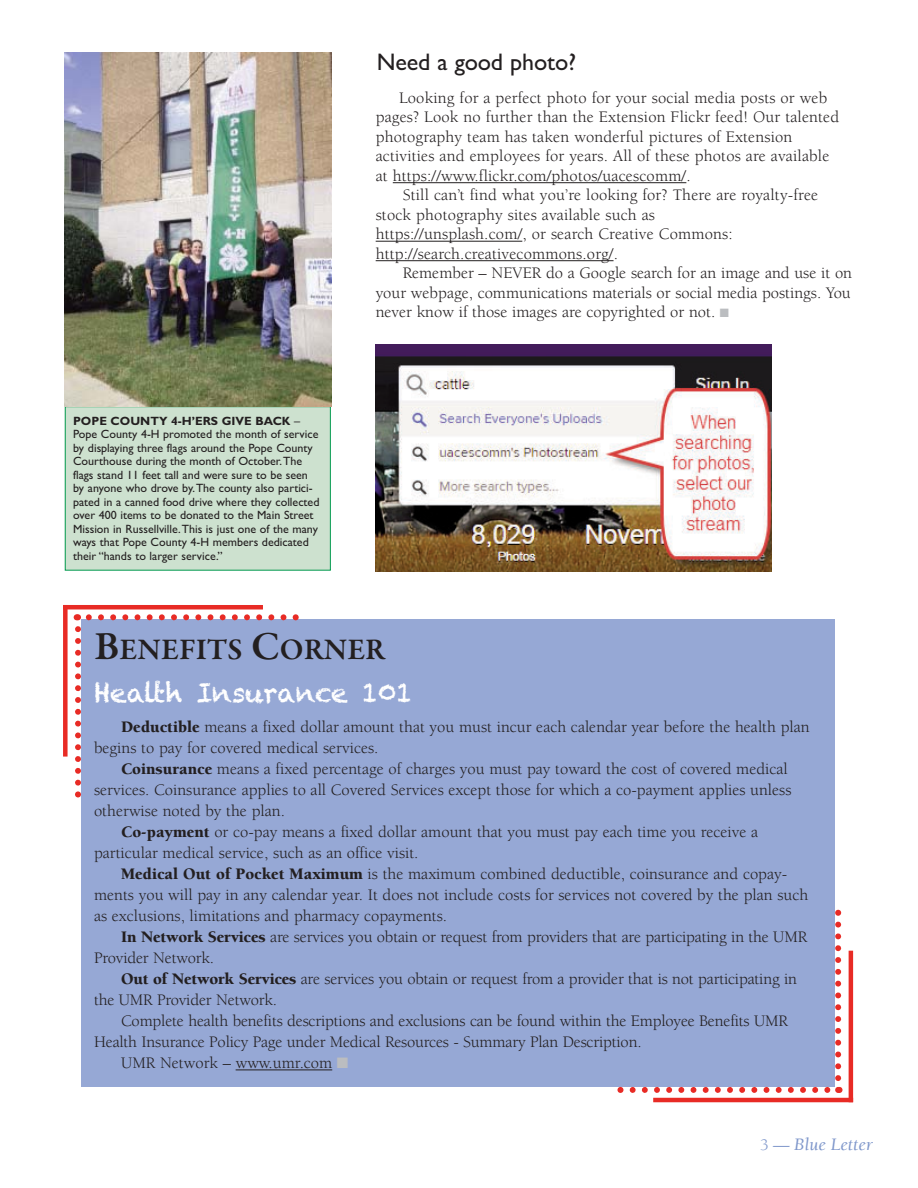
<style>
.page{position:relative;width:918px;height:1188px;background:#fff}
.page>*{position:absolute;margin:0;border:0;box-sizing:border-box;transform-origin:0 0}
.t1{font:600 30.3px "Garamond Premr Pro";letter-spacing:.005em;color:#231f20}
.t2{font:27px "Chalkduster";letter-spacing:-.015em;color:#fff}
.t3{font:24px "Gill Sans";letter-spacing:-.005em;color:#231f20}
.t4{font:italic 18px "Berkeley";color:#7f97cb}
.t5{font:16.5px/19.5px "Berkeley";color:#231f20}
.t6{font:12px/13.5px "Gill Sans";color:#231f20}
.s1{font-weight:700}
.s2{color:#bbbdc0}
.s3{font-size:40.5px}
.s4{font-weight:900}
.s5{font-style:normal;font-size:16.5px}
.s6{font-size:16.5px}
</style>
<div class="page">
<div style="left:81px;top:620px;width:754px;height:467px;background:#96a8d5"></div>
<div style="left:66px;top:407px;width:264px;height:163px;background:#cde1cf"></div>
<hr style="left:236px;top:1069px;width:96px;height:1px;background:#231f20">
<div style="left:63px;top:605px;width:5px;height:152px;background:#e82b25"></div>
<hr style="left:653px;top:1098px;width:200px;height:4px;background:#e82b25">
<hr style="left:849px;top:951px;width:4px;height:151px;background:#e82b25">
<svg style="left:617px;top:910px;width:226px;height:183px"></svg>
<div style="left:65px;top:406px;width:266px;height:165px;border:1px solid #00994c"></div>
<hr style="left:393px;top:182px;width:293px;height:1px;background:#231f20">
<hr style="left:376px;top:241px;width:146px;height:1px;background:#231f20">
<hr style="left:376px;top:260px;width:238px;height:1px;background:#231f20">
<img style="left:65px;top:52px;width:266px;height:354px">
<img style="left:375px;top:344px;width:396px;height:228px">
<hr style="left:63px;top:605px;width:200px;height:4px;background:#e82b25">
<svg style="left:74px;top:614px;width:225px;height:183px"></svg>
<p class="t3" style="left:377px;top:53px;width:201px">Need a good photo?</p>
<p class="t6" style="left:73px;top:415px;width:248px"><span class="s1">POPE COUNTY 4-H’ERS GIVE BACK</span> – Pope County 4-H promoted the month of service by displaying three flags around the Pope County Court house during the month of October.The flags stand 11 feet tall and were sure to be seen by anyone who drove by.The county also partici&shy;pated in a canned food drive where they collected over 400 items to be donated to the Main Street Mission in Russellville.This is just one of the many ways that Pope County 4-H members dedicated their “hands to larger service.”</p>
<p class="t5" style="left:376px;top:89px;width:465px;text-indent:23px">Looking for a perfect photo for your social media posts or web pages? Look no further than the Extension Flickr feed! Our talented photography team has taken wonderful pictures of Extension activities and employees for years. All of these photos are available at https://www.flickr.com/photos/uacescomm/.</p>
<p class="t5" style="left:376px;top:187px;width:444px;text-indent:27px">Still can’t find what you’re looking for? There are royalty-free stock photography sites available such as<br>https://unsplash.com/, or search Creative Commons: http://search.creativecommons.org/.</p>
<p class="t5" style="left:376px;top:265px;width:478px;text-align:justify;text-indent:27px">Remember – NEVER do a Google search for an image and use it on your webpage, communications materials or social media postings. You never know if those images are copyrighted or not. <span class="s2">■</span></p>
<h2 class="t1" style="left:94px;top:630px;width:292px"><span class="s3">B</span>ENEFITS <span class="s3">C</span>ORNER</h2>
<h2 class="t2" style="left:94px;top:677px;width:320px">Health Insurance 101</h2>
<p class="t5" style="left:94px;top:718px;width:717px;line-height:21px;text-indent:27px"><span class="s4">Deductible</span> means a fixed dollar amount that you must incur each calendar year before the health plan begins to pay for covered medical services.</p>
<p class="t5" style="left:94px;top:760px;width:699px;line-height:21px;text-indent:27px"><span class="s4">Coinsurance</span> means a fixed percentage of charges you must pay toward the cost of covered medical services. Coinsurance applies to all Covered Services except those for which a co-payment applies unless otherwise noted by the plan.</p>
<p class="t5" style="left:121px;top:824px;width:639px"><span class="s4">Co-payment</span> or co-pay means a fixed dollar amount that you must pay each time you receive a</p>
<p class="t5" style="left:94px;top:845px;width:326px">particular medical service, such as an office visit.</p>
<p class="t5" style="left:121px;top:866px;width:668px"><span class="s4">Medical Out of Pocket Maximum</span> is the maximum combined deductible, coinsurance and copay-</p>
<p class="t5" style="left:94px;top:887px;width:716px">ments you will pay in any calendar year. It does not include costs for services not covered by the plan such</p>
<p class="t5" style="left:94px;top:908px;width:355px">as exclusions, limitations and pharmacy copayments.</p>
<p class="t5" style="left:94px;top:928px;width:715px;line-height:21px;text-indent:27px"><span class="s4">In Network Services</span> are services you obtain or request from providers that are participating in the UMR<br>Provider Network.</p>
<p class="t5" style="left:94px;top:970px;width:704px;line-height:21px;text-indent:27px"><span class="s4">Out of Network Services</span> are services you obtain or request from a provider that is not participating in the UMR Provider Network.</p>
<p class="t5" style="left:94px;top:1012px;width:695px;line-height:21px;text-indent:27px">Complete health benefits descriptions and exclusions can be found within the Employee Benefits UMR<br>Health Insurance Policy Page under Medical Resources - Summary Plan Description.</p>
<p class="t5" style="left:121px;top:1055px;width:229px">UMR Network – www.umr.com <span class="s2">■</span></p>
<p class="t4" style="left:760px;top:1137px;width:114px"><span class="s5">3</span> <span class="s6">—</span> Blue Letter</p>
</div>
